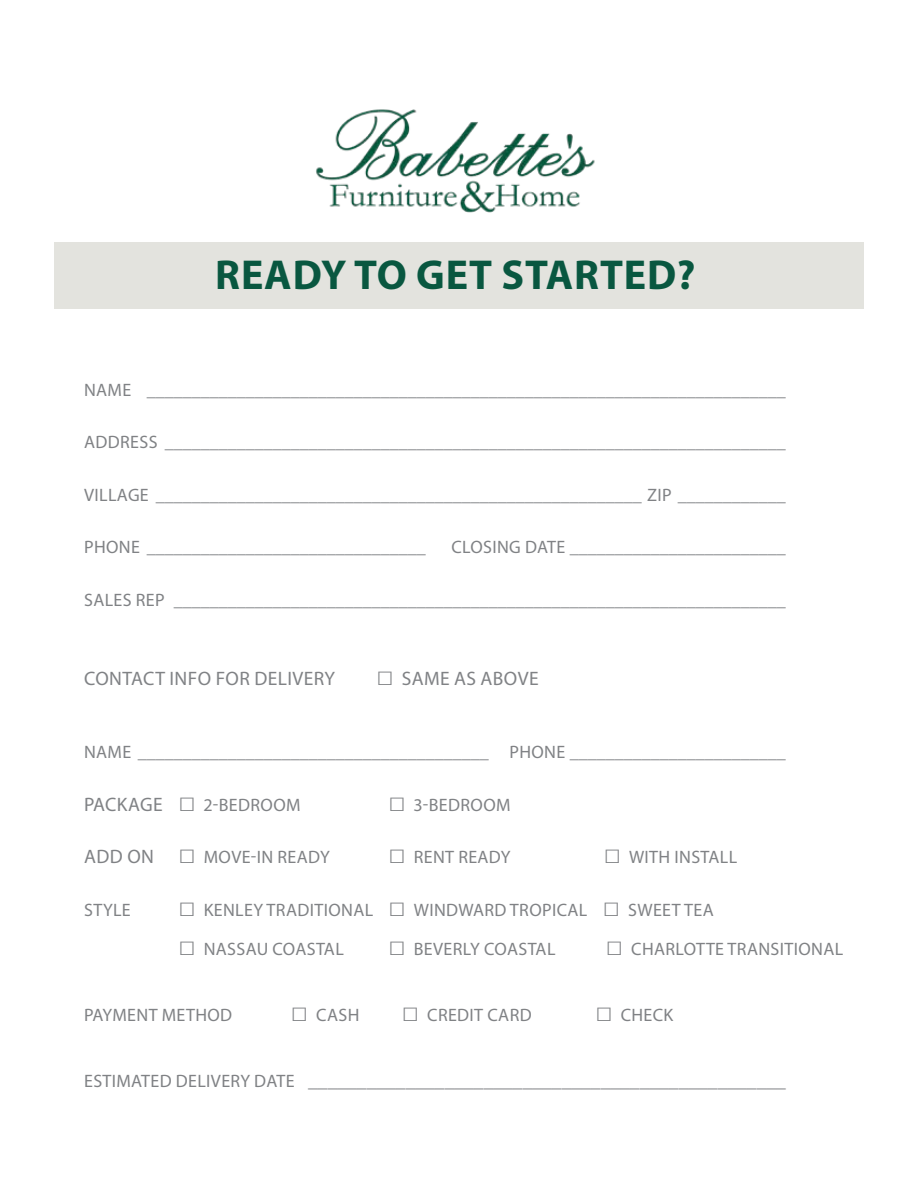
<style>
.page{position:relative;width:918px;height:1188px;background:#fff}
.page>*{position:absolute;margin:0;border:0;box-sizing:border-box;transform-origin:0 0}
.t1{font:700 42px "Myriad Pro";letter-spacing:.02em;color:#095740}
.t2{font:19.5px "Myriad Pro";letter-spacing:.02em;color:#808285}
.t3{font:18px "Myriad Pro";letter-spacing:.02em;color:#808285}
.s1{font-family:"Arial";font-weight:700;font-size:28.5px}
.s2{font-size:19.5px}
.s3{font-size:18px}
</style>
<div class="page">
<img style="left:311px;top:109px;width:292px;height:134px">
<div style="left:54px;top:243px;width:810px;height:66px;background:#e3e3de"></div>
<h1 class="t1" style="left:215px;top:248px;width:482px">READY TO GET STARTED?</h1>
<p class="t3" style="left:84px;top:379px;width:703px">NAME _______________________________________________________________________</p>
<p class="t3" style="left:84px;top:431px;width:703px">ADDRESS _____________________________________________________________________</p>
<p class="t3" style="left:84px;top:484px;width:703px">VILLAGE ______________________________________________________ ZIP ____________</p>
<p class="t3" style="left:84px;top:536px;width:343px">PHONE _______________________________</p>
<p class="t3" style="left:451px;top:536px;width:336px">CLOSING DATE ________________________</p>
<p class="t3" style="left:84px;top:589px;width:703px">SALES REP ____________________________________________________________________</p>
<p class="t2" style="left:84px;top:667px;width:252px">CONTACT INFO FOR DELIVERY</p>
<p class="t2" style="left:376px;top:667px;width:164px"><span class="s1">□</span> SAME AS ABOVE</p>
<p class="t3" style="left:84px;top:741px;width:703px">NAME _______________________________________ PHONE ________________________</p>
<p class="t3" style="left:84px;top:793px;width:218px"><span class="s2">PACKAGE</span> <span class="s1">□</span> 2-BEDROOM</p>
<p class="t3" style="left:388px;top:793px;width:124px"><span class="s1">□</span> 3-BEDROOM</p>
<p class="t3" style="left:84px;top:846px;width:247px"><span class="s2">ADD ON</span> <span class="s1">□</span> MOVE-IN READY</p>
<p class="t3" style="left:388px;top:846px;width:124px"><span class="s1">□</span> RENT READY</p>
<p class="t3" style="left:604px;top:846px;width:135px"><span class="s1">□</span> WITH INSTALL</p>
<p class="t3" style="left:84px;top:898px;width:48px">STYLE</p>
<p class="t3" style="left:178px;top:898px;width:537px"><span class="s1">□</span> KENLEY TRADITIONAL <span class="s1">□</span> WINDWARD TROPICAL <span class="s1">□</span> SWEET TEA</p>
<p class="t3" style="left:178px;top:937px;width:167px"><span class="s1">□</span> NASSAU COASTAL</p>
<p class="t3" style="left:388px;top:937px;width:169px"><span class="s1">□</span> BEVERLY COASTAL</p>
<p class="t3" style="left:606px;top:937px;width:239px"><span class="s1">□</span> CHARLOTTE TRANSITIONAL</p>
<p class="t3" style="left:84px;top:1003px;width:150px">PAYMENT METHOD</p>
<p class="t3" style="left:291px;top:1003px;width:70px"><span class="s1">□</span> CASH</p>
<p class="t3" style="left:402px;top:1003px;width:131px"><span class="s1">□</span> CREDIT CARD</p>
<p class="t3" style="left:595px;top:1003px;width:79px"><span class="s1">□</span> CHECK</p>
<p class="t2" style="left:84px;top:1068px;width:703px"><span class="s3">ESTIMATED DELIVERY DATE</span> _________________________________________________</p>
</div>
